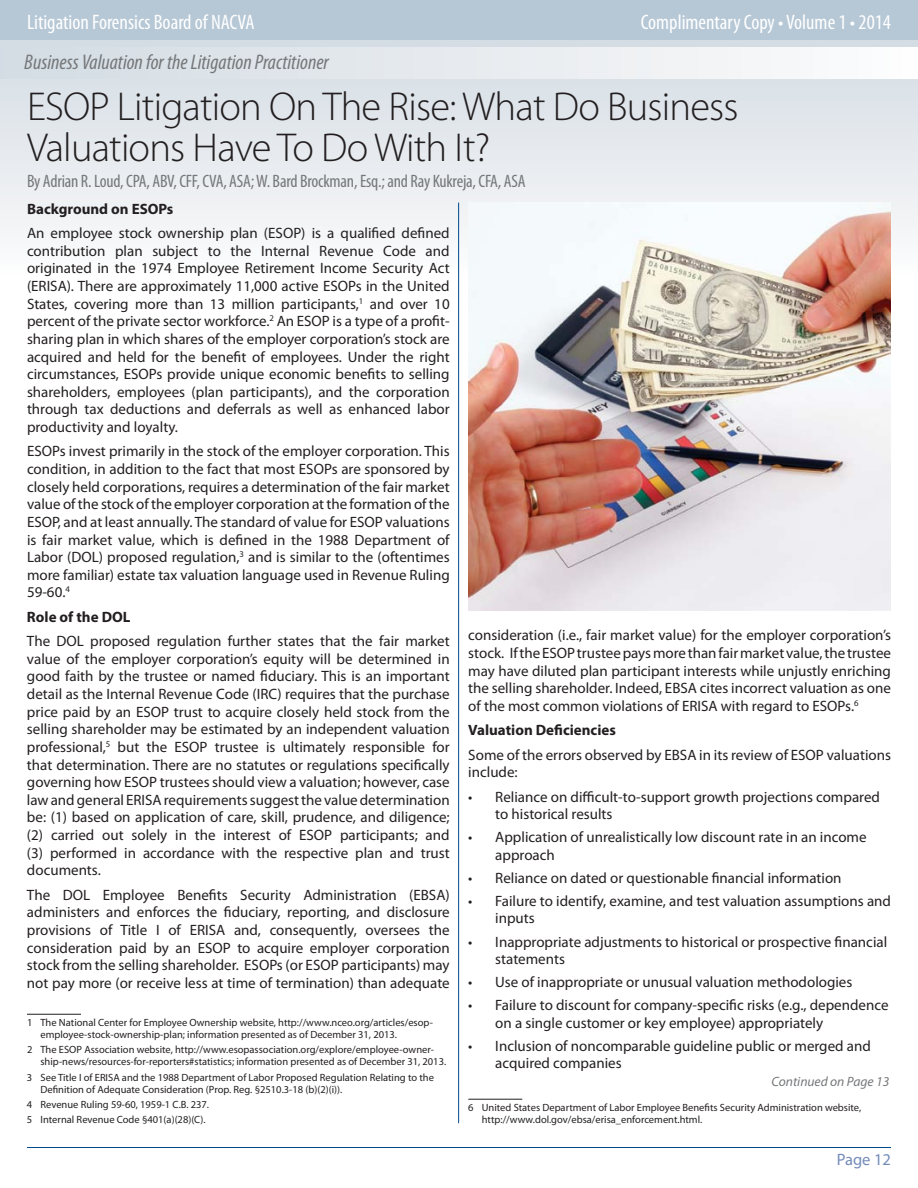
<style>
.page{position:relative;width:918px;height:1188px;background:#fff}
.page>*{position:absolute;margin:0;border:0;box-sizing:border-box;transform-origin:0 0}
.t1{font:300 40.5px/40.5px "Myriad Pro";letter-spacing:-.02em;color:#231f20}
.t2{font:italic condensed 21.3px "Myriad Pro";color:#757779}
.t3{font:condensed 21px "Myriad Pro";color:#fff}
.t4{font:condensed 18px "Myriad Pro";letter-spacing:-.01em;color:#757779}
.t5{font:16.5px "Myriad Pro";color:#748bba}
.t6{font:15px/17.7px "Myriad Pro";color:#231f20}
.t7{font:700 15px "Myriad Pro";color:#231f20}
.t8{font:italic 13.5px "Myriad Pro";color:#757779}
.t9{font:10.5px/12px "Myriad Pro";color:#231f20}
</style>
<div class="page">
<hr style="left:27px;top:1147px;width:864px;height:1px;background:#00498b">
<div style="left:0;top:0;width:918px;height:40px;background:#b6c7d5"></div>
<svg style="left:0;top:40px;width:918px;height:287px"></svg>
<div style="left:0;top:48px;width:918px;height:30px;background:linear-gradient(to right,#d3dbe3,#fcfcfc)"></div>
<hr style="left:27px;top:1014px;width:54px;height:1px;background:#231f20">
<hr style="left:468px;top:1099px;width:54px;height:1px;background:#231f20">
<hr style="left:458px;top:203px;width:1px;height:920px;background:#00498b">
<img style="left:468px;top:203px;width:423px;height:408px">
<h3 class="t3" style="left:27px;top:10px;width:229px">Litigation Forensics Board of NACVA</h3>
<h3 class="t3" style="left:641px;top:10px;width:252px">Complimentary Copy • Volume 1 • 2014</h3>
<h2 class="t2" style="left:24px;top:49px;width:306px">Business Valuation for the Litigation Practitioner</h2>
<h1 class="t1" style="left:27px;top:86px;width:713px">ESOP Litigation On The Rise: What Do Business<br>Valuations Have To Do With It?</h1>
<p class="t4" style="left:27px;top:170px;width:500px">By Adrian R. Loud, CPA, ABV, CFF, CVA, ASA; W. Bard Brockman, Esq.; and Ray Kukreja, CFA, ASA</p>
<p class="t7" style="left:27px;top:199px;width:148px">Background on ESOPs</p>
<p class="t6" style="left:27px;top:224px;width:424px;text-align:justify">An employee stock ownership plan (ESOP) is a qualified defined contribution plan subject to the Internal Revenue Code and originated in the 1974 Employee Retirement Income Security Act (ERISA). There are approximately 11,000 active ESOPs in the United States, covering more than 13 million participants,<sup>1</sup> and over 10 percent of the private sector workforce.<sup>2</sup> An ESOP is a type of a profit&shy;sharing plan in which shares of the employer corporation’s stock are acquired and held for the benefit of employees. Under the right circumstances, ESOPs provide unique economic benefits to selling shareholders, employees (plan participants), and the corporation through tax deductions and deferrals as well as enhanced labor productivity and loyalty.</p>
<p class="t6" style="left:27px;top:442px;width:424px;text-align:justify">ESOPs invest primarily in the stock of the employer corporation. This condition, in addition to the fact that most ESOPs are sponsored by closely held corporations, requires a determination of the fair market value of the stock of the employer corporation at the formation of the ESOP, and at least annually. The standard of value for ESOP valuations is fair market value, which is defined in the 1988 Department of Labor (DOL) proposed regulation,<sup>3</sup> and is similar to the (oftentimes more familiar) estate tax valuation language used in Revenue Ruling 59-60.<sup>4</sup></p>
<p class="t7" style="left:27px;top:607px;width:105px">Role of the DOL</p>
<p class="t6" style="left:27px;top:632px;width:424px;text-align:justify">The DOL proposed regulation further states that the fair market value of the employer corporation’s equity will be determined in good faith by the trustee or named fiduciary. This is an important detail as the Internal Revenue Code (IRC) requires that the purchase price paid by an ESOP trust to acquire closely held stock from the selling shareholder may be estimated by an independent valuation professional,<sup>5</sup> but the ESOP trustee is ultimately responsible for that determination. There are no statutes or regulations specifically governing how ESOP trustees should view a valuation; however, case law and general ERISA requirements suggest the value determination be: (1) based on application of care, skill, prudence, and diligence; (2) carried out solely in the interest of ESOP participants; and (3) performed in accordance with the respective plan and trust documents.</p>
<p class="t6" style="left:27px;top:886px;width:424px;text-align:justify">The DOL Employee Benefits Security Administration (EBSA) administers and enforces the fiduciary, reporting, and disclosure provisions of Title I of ERISA and, consequently, oversees the consideration paid by an ESOP to acquire employer corporation stock from the selling shareholder. ESOPs (or ESOP participants) may not pay more (or receive less at time of termination) than adequate</p>
<p class="t9" style="left:41px;top:1017px;width:394px;text-indent:-14px">1 The National Center for Employee Ownership website, http://www.nceo.org/articles/esop&shy;employee-stock-ownership-plan; information presented as of December 31, 2013.</p>
<p class="t9" style="left:41px;top:1044px;width:407px;text-indent:-14px">2 The ESOP Association website, http://www.esopassociation.org/explore/employee-owner&shy;ship-news/resources-for-reporters#statistics; information presented as of December 31, 2013.</p>
<p class="t9" style="left:41px;top:1071px;width:395px;text-indent:-14px">3 See Title I of ERISA and the 1988 Department of Labor Proposed Regulation Relating to the<br>Definition of Adequate Consideration (Prop. Reg. §2510.3-18 (b)(2)(i)).</p>
<p class="t9" style="left:27px;top:1097px;width:184px;line-height:15.3px">4 Revenue Ruling 59-60, 1959-1 C.B. 237.<br>5 Internal Revenue Code §401(a)(28)(C).</p>
<p class="t6" style="left:468px;top:626px;width:424px;text-align:justify">consideration (i.e., fair market value) for the employer corporation’s stock. If the ESOP trustee pays more than fair market value, the trustee may have diluted plan participant interests while unjustly enriching the selling shareholder. Indeed, EBSA cites incorrect valuation as one of the most common violations of ERISA with regard to ESOPs.<sup>6</sup></p>
<p class="t7" style="left:468px;top:720px;width:149px">Valuation Deficiencies</p>
<p class="t6" style="left:468px;top:745px;width:424px">Some of the errors observed by EBSA in its review of ESOP valuations include:</p>
<p class="t6" style="left:495px;top:787px;width:386px;text-indent:-27px">• Reliance on difficult-to-support growth projections compared to historical results</p>
<p class="t6" style="left:495px;top:828px;width:373px;text-indent:-27px">• Application of unrealistically low discount rate in an income approach</p>
<p class="t6" style="left:468px;top:869px;width:375px">• Reliance on dated or questionable financial information</p>
<p class="t6" style="left:495px;top:892px;width:397px;text-indent:-27px">• Failure to identify, examine, and test valuation assumptions and inputs</p>
<p class="t6" style="left:495px;top:932px;width:394px;text-indent:-27px">• Inappropriate adjustments to historical or prospective financial statements</p>
<p class="t6" style="left:468px;top:973px;width:386px">• Use of inappropriate or unusual valuation methodologies</p>
<p class="t6" style="left:495px;top:996px;width:395px;text-indent:-27px">• Failure to discount for company-specific risks (e.g., dependence on a single customer or key employee) appropriately</p>
<p class="t6" style="left:495px;top:1037px;width:377px;text-indent:-27px">• Inclusion of noncomparable guideline public or merged and acquired companies</p>
<p class="t9" style="left:482px;top:1102px;width:381px;text-indent:-14px">6 United States Department of Labor Employee Benefits Security Administration website, http://www.dol.gov/ebsa/erisa_enforcement.html.</p>
<p class="t8" style="left:771px;top:1073px;width:120px">Continued on Page 13</p>
<p class="t5" style="left:837px;top:1150px;width:56px">Page 12</p>
</div>
